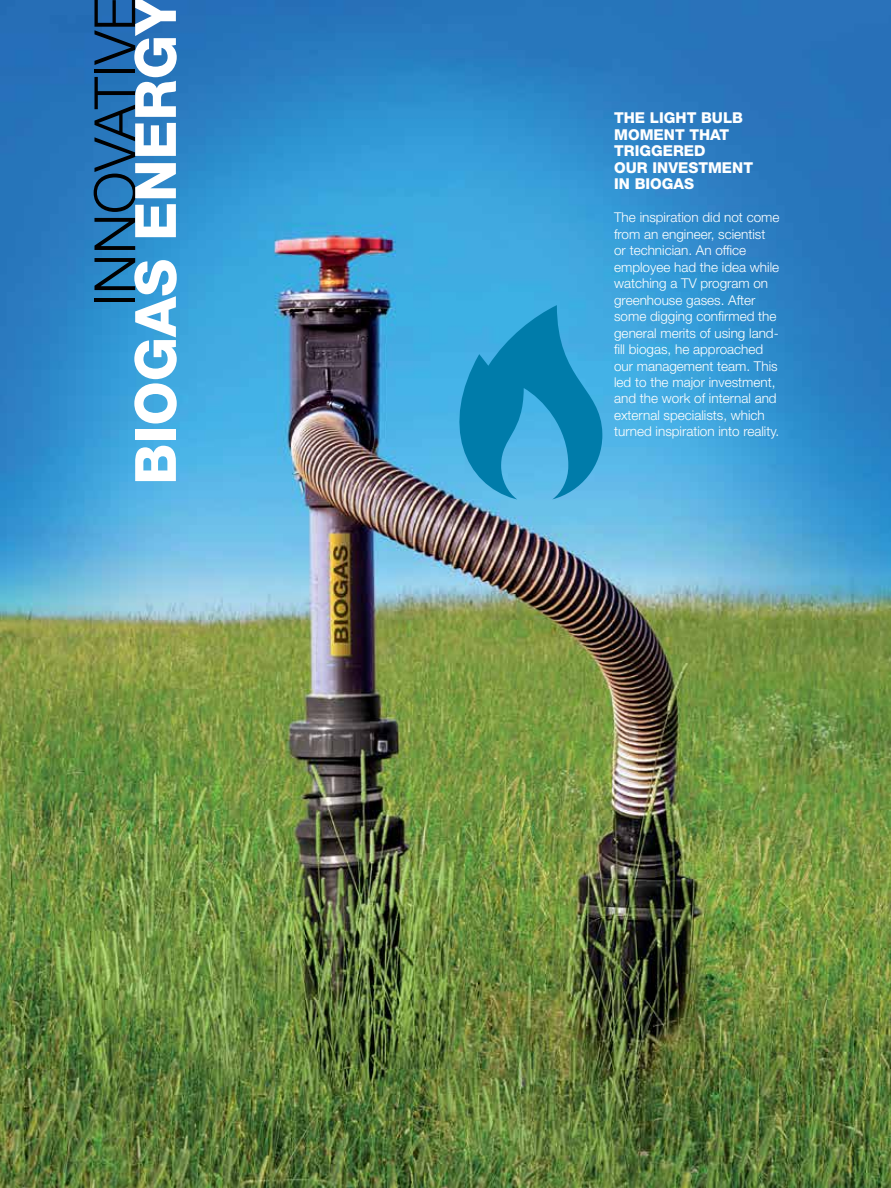
<style>
.page{position:relative;width:891px;height:1188px;background:#fff}
.page>*{position:absolute;margin:0;border:0;box-sizing:border-box;transform-origin:0 0}
.t1{font:800 57px "Helvetica Neue LT Std";color:#fff}
.t2{font:300 57px "Helvetica Neue LT Std";color:#000}
.t3{font:800 15px/16.5px "Helvetica Neue LT Std";color:#fff}
.t4{font:300 13.5px/16.5px "Helvetica Neue LT Std";color:#fff}
</style>
<div class="page">
<img style="left:0;top:0;width:891px;height:1188px">
<svg style="left:439px;top:305px;width:163px;height:195px;background:#2b9bcc"></svg>
<h1 class="t2" style="left:80px;top:307px;width:311px;rotate:-90deg">INNOVATIVE</h1>
<h1 class="t1" style="left:122px;top:485px;width:491px;rotate:-90deg">BIOGAS ENERGY</h1>
<p class="t3" style="left:614px;top:109px;width:140px">THE LIGHT BULB<br>MOMENT THAT<br>TRIGGERED<br>OUR INVESTMENT<br>IN BIOGAS</p>
<p class="t4" style="left:614px;top:209px;width:167px">The inspiration did not come from an engineer, scientist or technician. An office employee had the idea while watching a TV program on greenhouse gases. After some digging confirmed the general merits of using land&shy;fill biogas, he approached our management team. This led to the major investment, and the work of internal and external specialists, which turned inspiration into reality.</p>
</div>
